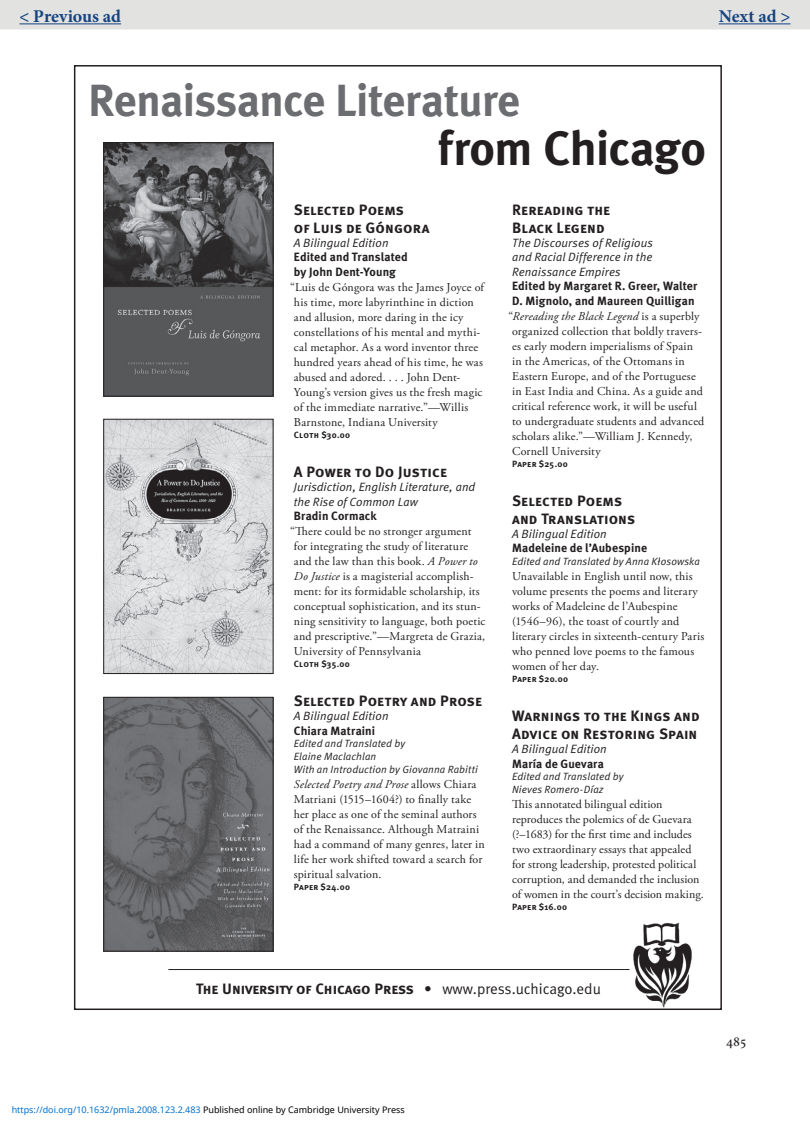
<style>
.page{position:relative;width:810px;height:1134px;background:#fff}
.page>*{position:absolute;margin:0;border:0;box-sizing:border-box;transform-origin:0 0}
.t1{font:700 48px "Meta";letter-spacing:-.01em;color:#231f20}
.t2{font:700 45px "Meta";letter-spacing:-.015em;color:#6c6d70}
.IndexofAds{font:700 18px "Minion Pro";letter-spacing:-.005em;color:#17437f}
.t3{font:15px/18px "Meta Bold Caps";letter-spacing:.01em;color:#231f20}
.t4{font:500 14.25px "Minion Pro";color:#231f20}
.t5{font:12px/15px "Adobe Garamond Pro";letter-spacing:.015em;color:#231f20}
.t6{font:italic 12px/14.4px "Meta Normal";letter-spacing:.01em;color:#231f20}
.t7{font:700 12px/14.4px "Meta";letter-spacing:.01em;color:#231f20}
.t8{font:italic 12px "Adobe Garamond Pro";letter-spacing:.02em;color:#231f20}
.t9{font:italic 10.5px/12.6px "Meta Normal";letter-spacing:.015em;color:#231f20}
.t10{font:9px "Noto Sans";color:#0172cf}
.t11{font:9px "Meta Bold Caps";letter-spacing:.035em;color:#231f20}
.s1{font-style:italic}
.s2{font-family:"Meta";font-weight:700;font-style:normal}
.s3{font-style:normal}
.s4{font-family:"Meta Normal";font-weight:400;font-style:italic}
.s5{font-family:"Meta Normal"}
.s6{color:#000}
</style>
<div class="page">
<div style="left:0;top:0;width:810px;height:30px;background:#e2e2e1"></div>
<hr style="left:20px;top:23px;width:101px;height:1px;background:#17437f">
<hr style="left:719px;top:23px;width:71px;height:1px;background:#17437f">
<img style="left:633px;top:922px;width:59px;height:85px">
<hr style="left:168px;top:969px;width:462px;height:1px;background:#231f20">
<img style="left:105px;top:144px;width:166px;height:251px">
<div style="left:103px;top:142px;width:170px;height:255px;border:1px solid #231f20"></div>
<img style="left:105px;top:421px;width:166px;height:251px">
<div style="left:103px;top:419px;width:170px;height:255px;border:1px solid #231f20"></div>
<img style="left:105px;top:699px;width:166px;height:251px">
<div style="left:103px;top:697px;width:170px;height:255px;border:1px solid #231f20"></div>
<p class="IndexofAds" style="left:20px;top:6px;width:103px">&lt; Previous ad</p>
<p class="IndexofAds" style="left:719px;top:6px;width:73px">Next ad &gt;</p>
<p class="t2" style="left:89px;top:73px;width:433px">Renaissance Literature</p>
<p class="t1" style="left:438px;top:120px;width:269px">from Chicago</p>
<p class="t3" style="left:294px;top:200px;width:137px">Selected Poems<br>of Luis de Góngora</p>
<p class="t6" style="left:294px;top:235px;width:96px">A Bilingual Edition</p>
<p class="t7" style="left:294px;top:250px;width:115px">Edited and Translated</p>
<p class="t7" style="left:294px;top:264px;width:104px">by John Dent-Young</p>
<p class="t5" style="left:290px;top:280px;width:195px">“Luis de Góngora was the James Joyce of</p>
<p class="t5" style="left:294px;top:295px;width:181px">his time, more labyrinthine in diction</p>
<p class="t5" style="left:294px;top:310px;width:171px">and allusion, more daring in the icy</p>
<p class="t5" style="left:294px;top:325px;width:188px">constellations of his mental and mythi-</p>
<p class="t5" style="left:294px;top:340px;width:186px">cal metaphor. As a word inventor three</p>
<p class="t5" style="left:294px;top:355px;width:191px">hundred years ahead of his time, he was</p>
<p class="t5" style="left:294px;top:370px;width:168px">abused and adored. . . . John Dent-</p>
<p class="t5" style="left:294px;top:385px;width:190px">Young’s version gives us the fresh magic</p>
<p class="t5" style="left:294px;top:400px;width:176px">of the immediate narrative.”—Willis</p>
<p class="t5" style="left:294px;top:415px;width:145px">Barnstone, Indiana University</p>
<p class="t11" style="left:294px;top:429px;width:58px">Cloth $30.00</p>
<p class="t3" style="left:294px;top:462px;width:154px">A Power to Do Justice</p>
<p class="t6" style="left:294px;top:480px;width:183px">Jurisdiction, English Literature, and</p>
<p class="t6" style="left:294px;top:494px;width:126px">the Rise of Common Law</p>
<p class="t7" style="left:294px;top:508px;width:84px">Bradin Cormack</p>
<p class="t5" style="left:290px;top:524px;width:183px">“There could be no stronger argument</p>
<p class="t5" style="left:294px;top:539px;width:176px">for integrating the study of literature</p>
<p class="t5" style="left:294px;top:554px;width:185px">and the law than this book. <span class="s1">A Power to</span></p>
<p class="t5" style="left:294px;top:569px;width:181px"><span class="s1">Do Justice</span> is a magisterial accomplish-</p>
<p class="t5" style="left:294px;top:584px;width:187px">ment: for its formidable scholarship, its</p>
<p class="t5" style="left:294px;top:599px;width:188px">conceptual sophistication, and its stun-</p>
<p class="t5" style="left:294px;top:614px;width:193px">ning sensitivity to language, both poetic</p>
<p class="t5" style="left:294px;top:629px;width:193px">and prescriptive.”—Margreta de Grazia,</p>
<p class="t5" style="left:294px;top:644px;width:129px">University of Pennsylvania</p>
<p class="t11" style="left:294px;top:658px;width:58px">Cloth $35.00</p>
<p class="t3" style="left:294px;top:692px;width:190px">Selected Poetry and Prose</p>
<p class="t6" style="left:294px;top:709px;width:96px">A Bilingual Edition<br><span class="s2">Chiara Matraini</span></p>
<p class="t9" style="left:294px;top:737px;width:186px">Edited and Translated by<br>Elaine Maclachlan<br>With an Introduction by Giovanna Rabitti</p>
<p class="t5" style="left:294px;top:777px;width:192px"><span class="s1">Selected Poetry and Prose</span> allows Chiara Matriani (1515–1604?) to finally take her place as one of the seminal authors of the Renaissance. Although Matraini had a command of many genres, later in life her work shifted toward a search for spiritual salvation.</p>
<p class="t11" style="left:294px;top:881px;width:58px">Paper $24.00</p>
<p class="t3" style="left:512px;top:200px;width:99px">Rereading the<br>Black Legend</p>
<p class="t6" style="left:512px;top:235px;width:142px">The Discourses of Religious</p>
<p class="t6" style="left:512px;top:250px;width:142px">and Racial Difference in the</p>
<p class="t6" style="left:512px;top:264px;width:110px">Renaissance Empires</p>
<p class="t7" style="left:512px;top:279px;width:187px">Edited by Margaret R. Greer, Walter</p>
<p class="t7" style="left:512px;top:293px;width:184px">D. Mignolo, and Maureen Quilligan</p>
<p class="t8" style="left:508px;top:309px;width:193px"><span class="s3">“</span>Rereading the Black Legend <span class="s3">is a superbly</span></p>
<p class="t5" style="left:512px;top:324px;width:191px">organized collection that boldly travers-</p>
<p class="t5" style="left:512px;top:339px;width:183px">es early modern imperialisms of Spain</p>
<p class="t5" style="left:512px;top:354px;width:174px">in the Americas, of the Ottomans in</p>
<p class="t5" style="left:512px;top:369px;width:185px">Eastern Europe, and of the Portuguese</p>
<p class="t5" style="left:512px;top:384px;width:192px">in East India and China. As a guide and</p>
<p class="t5" style="left:512px;top:399px;width:186px">critical reference work, it will be useful</p>
<p class="t5" style="left:512px;top:414px;width:194px">to undergraduate students and advanced</p>
<p class="t5" style="left:512px;top:429px;width:182px">scholars alike.”—William J. Kennedy,</p>
<p class="t5" style="left:512px;top:444px;width:90px">Cornell University</p>
<p class="t11" style="left:512px;top:458px;width:57px">Paper $25.00</p>
<p class="t3" style="left:512px;top:491px;width:125px">Selected Poems and Translations</p>
<p class="t7" style="left:512px;top:526px;width:137px"><span class="s4">A Bilingual Edition<br></span>Madeleine de l’Aubespine</p>
<p class="t9" style="left:512px;top:555px;width:189px">Edited and Translated by Anna Kłosowska</p>
<p class="t5" style="left:512px;top:569px;width:194px">Unavailable in English until now, this volume presents the poems and literary works of Madeleine de l’Aubespine (1546–96), the toast of courtly and literary circles in sixteenth-century Paris who penned love poems to the famous women of her day.</p>
<p class="t11" style="left:512px;top:673px;width:57px">Paper $20.00</p>
<p class="t3" style="left:512px;top:707px;width:189px">Warnings to the Kings and<br>Advice on Restoring Spain</p>
<p class="t6" style="left:512px;top:742px;width:96px">A Bilingual Edition<br><span class="s2">María de Guevara</span></p>
<p class="t9" style="left:512px;top:770px;width:113px">Edited and Translated by<br>Nieves Romero-Díaz</p>
<p class="t5" style="left:512px;top:797px;width:193px">This annotated bilingual edition reproduces the polemics of de Guevara (?–1683) for the first time and includes two extraordinary essays that appealed for strong leadership, protested political corruption, and demanded the inclusion of women in the court’s decision making.</p>
<p class="t11" style="left:512px;top:901px;width:56px">Paper $16.00</p>
<p class="t3" style="left:196px;top:980px;width:406px">The University of Chicago Press <span class="s5">• www.press.uchicago.edu</span></p>
<p class="t10" style="left:12px;top:1103px;width:395px">https://doi.org/10.1632/pmla.2008.123.2.483 <span class="s6">Published online by Cambridge University Press</span></p>
<p class="t4" style="left:726px;top:1033px;width:22px">485</p>
</div>
